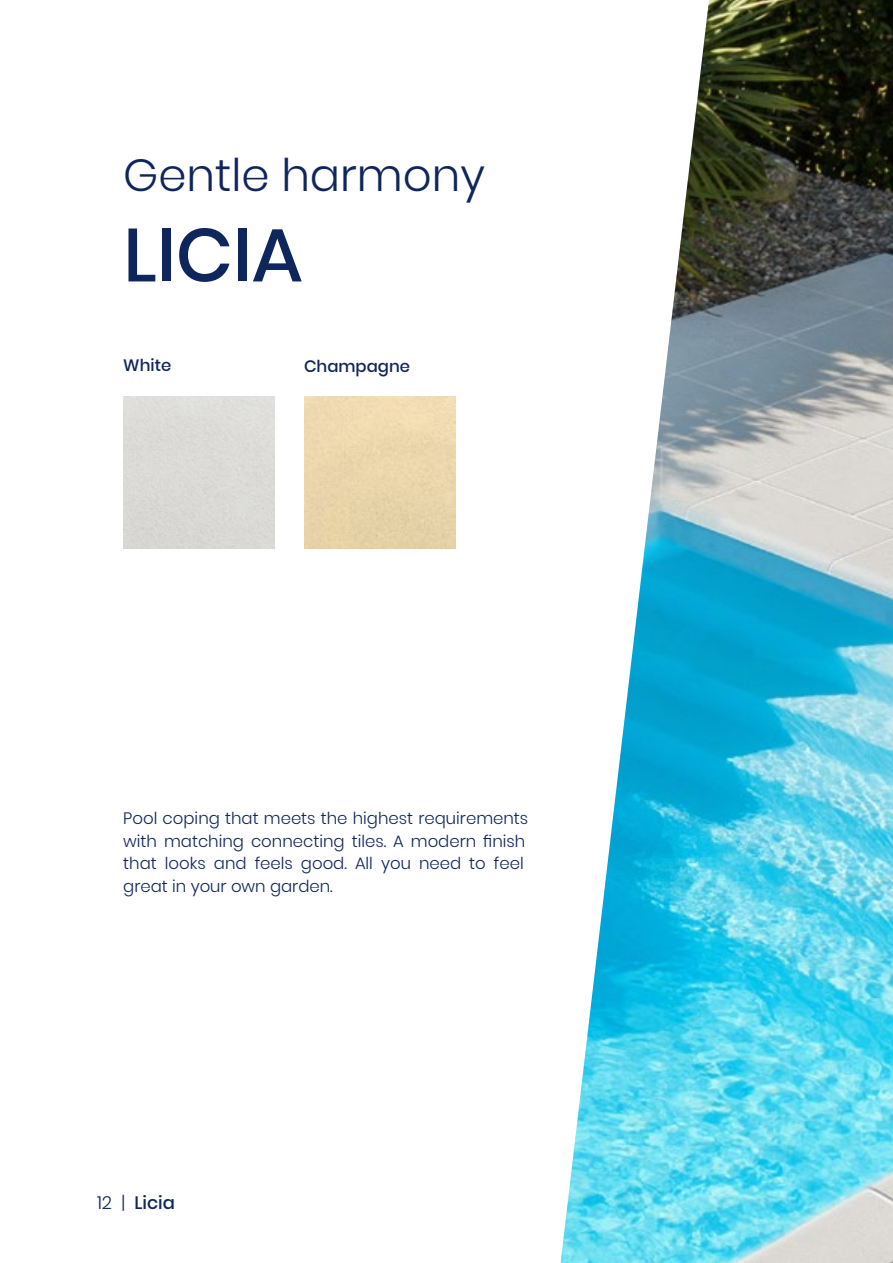
<style>
.page{position:relative;width:893px;height:1263px;background:#fff}
.page>*{position:absolute;margin:0;border:0;box-sizing:border-box;transform-origin:0 0}
.t1{font:500 75px "Poppins";color:#0f265c}
.t2{font:300 45px "Poppins";color:#0f265c}
.t3{font:500 18px "Poppins";color:#0f265c}
.t4{font:300 16.5px/22.5px "Poppins";color:#0f265c}
.t5{font:500 16.5px "Poppins";color:#0f265c}
.s1{font-weight:300}
</style>
<div class="page">
<img style="left:561px;top:0;width:332px;height:1263px">
<h2 class="t2" style="left:123px;top:150px;width:363px">Gentle harmony</h2>
<h1 class="t1" style="left:123px;top:212px;width:181px">LICIA</h1>
<p class="t5" style="left:123px;top:356px;width:49px">White</p>
<p class="t5" style="left:304px;top:357px;width:108px">Champagne</p>
<p class="t4" style="left:123px;top:807px;width:406px">Pool coping that meets the highest requirements with matching connecting tiles. A modern finish that looks and feels good. All you need to feel great in your own garden.</p>
<p class="t3" style="left:97px;top:1192px;width:79px"><span class="s1">12 |</span> Licia</p>
</div>
